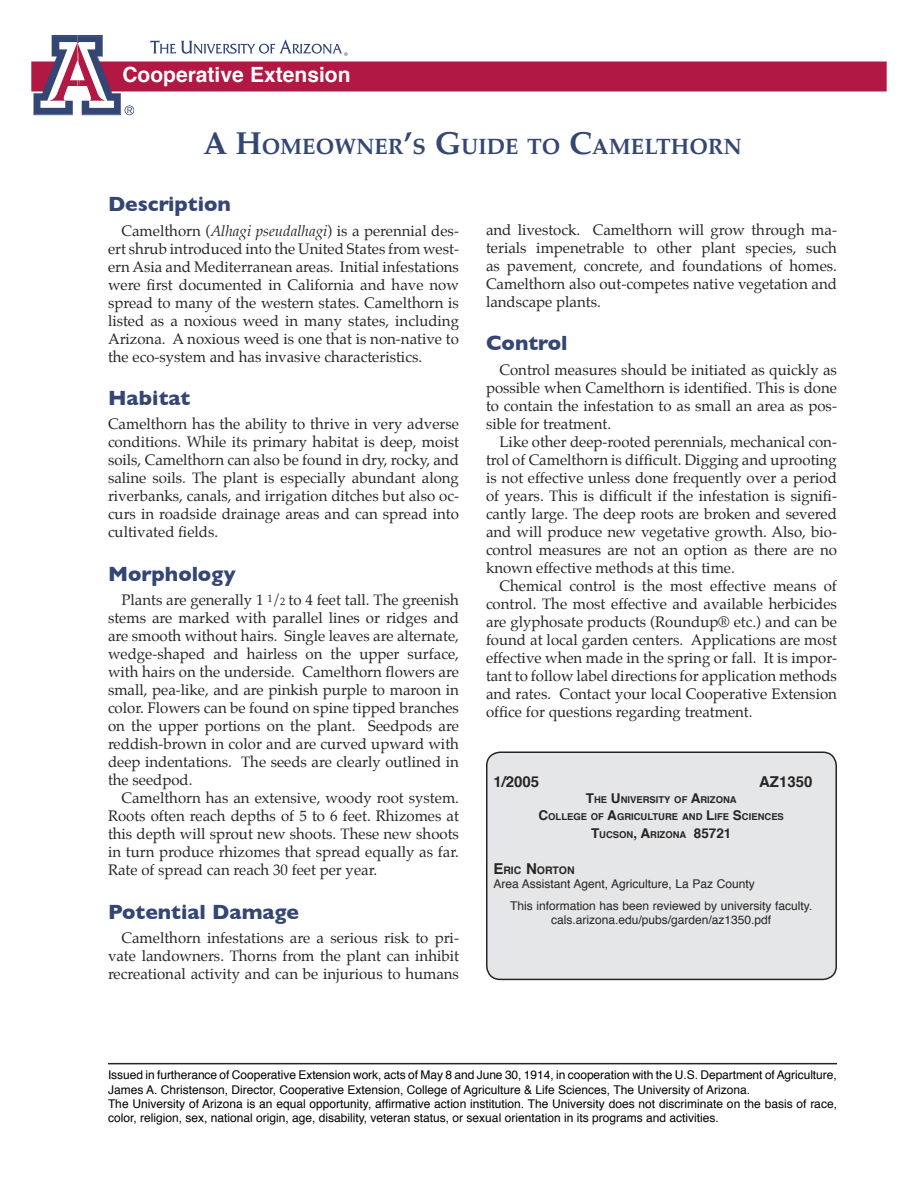
<style>
.page{position:relative;width:918px;height:1188px;background:#fff}
.page>*{position:absolute;margin:0;border:0;box-sizing:border-box;transform-origin:0 0}
.t1{font:700 22.05px "Palatino";color:#344673}
.t2{font:700 21px "Gill Sans";color:#344673}
.t3{font:700 21px "Helvetica";color:#fff}
.t4{font:15px/18px "Palatino";color:#272525;text-align:justify}
.t5{font:700 15px "Helvetica";color:#272525}
.t6{font:12px/14.4px "Helvetica";color:#000}
.t7{font:12px "Helvetica";color:#272525}
.t8{font:700 10.5px "Helvetica";color:#272525}
.t9{font:700 9.45px "Helvetica";color:#272525}
.s1{font-size:31.5px}
.s2{font-style:italic}
.s3{font-size:10.5px}
.s4{font-size:13.5px}
.s5{font-size:15px}
</style>
<div class="page">
<div style="left:31px;top:61px;width:856px;height:30px;background:#b11843"></div>
<svg style="left:33px;top:35px;width:101px;height:81px"></svg>
<div style="left:486px;top:751px;width:351px;height:228px;background:#e5e6e7"></div>
<svg style="left:150px;top:39px;width:197px;height:17px"></svg>
<hr style="left:108px;top:1063px;width:729px;height:1px;background:#272525">
<p class="t3" style="left:122px;top:61px;width:230px">Cooperative Extension</p>
<p class="t1" style="left:203px;top:132px;width:541px"><span class="s1">A H</span>OMEOWNER<span class="s1">’</span>S <span class="s1">G</span>UIDE TO <span class="s1">C</span>AMELTHORN</p>
<p class="t2" style="left:108px;top:191px;width:124px">Description</p>
<p class="t4" style="left:108px;top:223px;width:353px;text-indent:14px">Camelthorn (<span class="s2">Alhagi pseudalhagi</span>) is a perennial des&shy;ert shrub introduced into the United States from west&shy;ern Asia and Mediterranean areas. Initial infestations were first documented in California and have now spread to many of the western states. Camelthorn is listed as a noxious weed in many states, including Arizona. A noxious weed is one that is non-native to the eco-system and has invasive characteristics.</p>
<p class="t2" style="left:108px;top:385px;width:84px">Habitat</p>
<p class="t4" style="left:108px;top:417px;width:353px">Camelthorn has the ability to thrive in very adverse conditions. While its primary habitat is deep, moist soils, Camelthorn can also be found in dry, rocky, and saline soils. The plant is especially abundant along riverbanks, canals, and irrigation ditches but also oc&shy;curs in roadside drainage areas and can spread into cultivated fields.</p>
<p class="t2" style="left:108px;top:561px;width:129px">Morphology</p>
<p class="t4" style="left:108px;top:593px;width:353px;text-indent:14px">Plants are generally 1 <sup>1</sup>/<span class="s3">2</span> to 4 feet tall. The greenish stems are marked with parallel lines or ridges and are smooth without hairs. Single leaves are alternate, wedge-shaped and hairless on the upper surface, with hairs on the underside. Camelthorn flowers are small, pea-like, and are pinkish purple to maroon in color. Flowers can be found on spine tipped branches on the upper portions on the plant. Seedpods are reddish-brown in color and are curved upward with deep indentations. The seeds are clearly outlined in the seedpod.</p>
<p class="t4" style="left:108px;top:791px;width:352px;text-indent:14px">Camelthorn has an extensive, woody root system.<br>Roots often reach depths of 5 to 6 feet. Rhizomes at this depth will sprout new shoots. These new shoots in turn produce rhizomes that spread equally as far.<br>Rate of spread can reach 30 feet per year.</p>
<p class="t2" style="left:108px;top:899px;width:193px">Potential Damage</p>
<p class="t4" style="left:108px;top:931px;width:352px;text-indent:14px">Camelthorn infestations are a serious risk to pri&shy;vate landowners. Thorns from the plant can inhibit recreational activity and can be injurious to humans</p>
<p class="t4" style="left:486px;top:222px;width:353px">and livestock. Camelthorn will grow through ma&shy;terials impenetrable to other plant species, such as pavement, concrete, and foundations of homes.<br>Camelthorn also out-competes native vegetation and landscape plants.</p>
<p class="t2" style="left:486px;top:331px;width:83px">Control</p>
<p class="t4" style="left:486px;top:362px;width:353px;text-indent:14px">Control measures should be initiated as quickly as possible when Camelthorn is identified. This is done to contain the infestation to as small an area as pos&shy;sible for treatment.</p>
<p class="t4" style="left:486px;top:434px;width:353px;text-indent:14px">Like other deep-rooted perennials, mechanical con&shy;trol of Camelthorn is difficult. Digging and uprooting is not effective unless done frequently over a period of years. This is difficult if the infestation is signifi&shy;cantly large. The deep roots are broken and severed and will produce new vegetative growth. Also, bio&shy;control measures are not an option as there are no known effective methods at this time.</p>
<p class="t4" style="left:486px;top:578px;width:353px;text-indent:14px">Chemical control is the most effective means of control. The most effective and available herbicides are glyphosate products (Roundup® etc.) and can be found at local garden centers. Applications are most effective when made in the spring or fall. It is impor&shy;tant to follow label directions for application methods and rates. Contact your local Cooperative Extension office for questions regarding treatment.</p>
<p class="t5" style="left:493px;top:772px;width:47px">1/2005</p>
<p class="t5" style="left:759px;top:772px;width:55px">AZ1350</p>
<p class="t9" style="left:586px;top:794px;width:152px"><span class="s4">T</span>HE <span class="s4">U</span>NIVERSITY OF <span class="s4">A</span>RIZONA</p>
<p class="t9" style="left:539px;top:810px;width:247px"><span class="s4">C</span>OLLEGE OF <span class="s4">A</span>GRICULTURE AND <span class="s4">L</span>IFE <span class="s4">S</span>CIENCES</p>
<p class="t9" style="left:591px;top:828px;width:142px"><span class="s4">T</span>UCSON<span class="s4">, A</span>RIZONA <span class="s4">85721</span></p>
<p class="t8" style="left:493px;top:863px;width:83px"><span class="s5">E</span>RIC <span class="s5">N</span>ORTON</p>
<p class="t7" style="left:493px;top:876px;width:263px">Area Assistant Agent, Agriculture, La Paz County</p>
<p class="t7" style="left:510px;top:897px;width:304px">This information has been reviewed by university faculty.</p>
<p class="t7" style="left:551px;top:912px;width:222px">cals.arizona.edu/pubs/garden/az1350.pdf</p>
<p class="t6" style="left:108px;top:1068px;width:730px">Issued in furtherance of Cooperative Extension work, acts of May 8 and June 30, 1914, in cooperation with the U.S. Department of Agriculture,<br>James A. Christenson, Director, Cooperative Extension, College of Agriculture &amp; Life Sciences, The University of Arizona.</p>
<p class="t6" style="left:108px;top:1097px;width:731px">The University of Arizona is an equal opportunity, affirmative action institution. The University does not discriminate on the basis of race, color, religion, sex, national origin, age, disability, veteran status, or sexual orientation in its programs and activities.</p>
</div>
